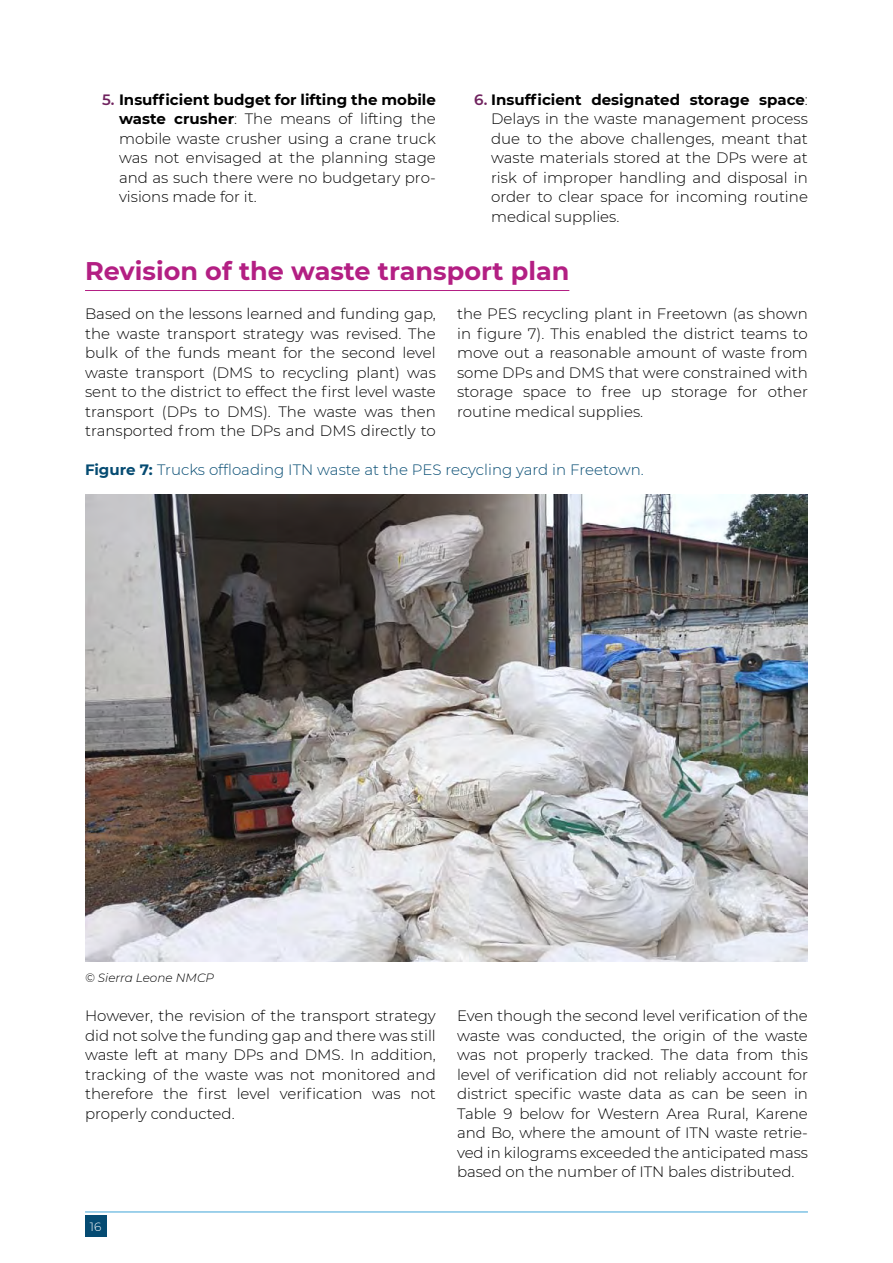
<style>
.page{position:relative;width:893px;height:1263px;background:#fff}
.page>*{position:absolute;margin:0;border:0;box-sizing:border-box;transform-origin:0 0}
.t1{font:700 25.5px "Montserrat";color:#b31f83}
.t2{font:300 15px/19.5px "Montserrat";color:#000;text-align:justify}
.t3{font:300 15px "Montserrat";color:#054b72}
.t4{font:italic 300 12px "Montserrat";color:#000}
.t5{font:300 12px "Montserrat";color:#fff}
.s1{font-weight:600;color:#70235f}
.s2{font-weight:700}
</style>
<div class="page">
<div style="left:85px;top:1216px;width:21px;height:21px;background:#054b72"></div>
<hr style="left:85px;top:1212px;width:723px;height:1px;background:#3ea4d7">
<hr style="left:85px;top:290px;width:484px;height:1px;background:#b31f83">
<img style="left:85px;top:495px;width:723px;height:466px">
<p class="t2" style="left:119px;top:89px;width:318px;text-indent:-17px"><span class="s1">5.</span> <span class="s2">Insufficient budget for lifting the mobile waste crusher</span>: The means of lifting the mobile waste crusher using a crane truck was not envisaged at the planning stage and as such there were no budgetary pro&shy;visions made for it.</p>
<p class="t2" style="left:491px;top:89px;width:318px;text-indent:-17px"><span class="s1">6.</span> <span class="s2">Insufficient designated storage space</span>:<br>Delays in the waste management process due to the above challenges, meant that waste materials stored at the DPs were at risk of improper handling and disposal in order to clear space for incoming routine medical supplies.</p>
<h1 class="t1" style="left:85px;top:253px;width:486px">Revision of the waste transport plan</h1>
<p class="t2" style="left:85px;top:303px;width:352px">Based on the lessons learned and funding gap, the waste transport strategy was revised. The bulk of the funds meant for the second level waste transport (DMS to recycling plant) was sent to the district to effect the first level waste transport (DPs to DMS). The waste was then transported from the DPs and DMS directly to</p>
<p class="t2" style="left:457px;top:303px;width:352px">the PES recycling plant in Freetown (as shown in figure 7). This enabled the district teams to move out a reasonable amount of waste from some DPs and DMS that were constrained with storage space to free up storage for other routine medical supplies.</p>
<p class="t3" style="left:85px;top:460px;width:560px"><span class="s2">Figure 7:</span> Trucks offloading ITN waste at the PES recycling yard in Freetown.</p>
<p class="t4" style="left:85px;top:970px;width:131px">© Sierra Leone NMCP</p>
<p class="t2" style="left:85px;top:1005px;width:352px">However, the revision of the transport strategy did not solve the funding gap and there was still waste left at many DPs and DMS. In addition, tracking of the waste was not monitored and therefore the first level verification was not properly conducted.</p>
<p class="t2" style="left:457px;top:1005px;width:352px">Even though the second level verification of the waste was conducted, the origin of the waste was not properly tracked. The data from this level of verification did not reliably account for district specific waste data as can be seen in Table 9 below for Western Area Rural, Karene and Bo, where the amount of ITN waste retrie&shy;ved in kilograms exceeded the anticipated mass based on the number of ITN bales distributed.</p>
<p class="t5" style="left:90px;top:1218px;width:13px">16</p>
</div>
